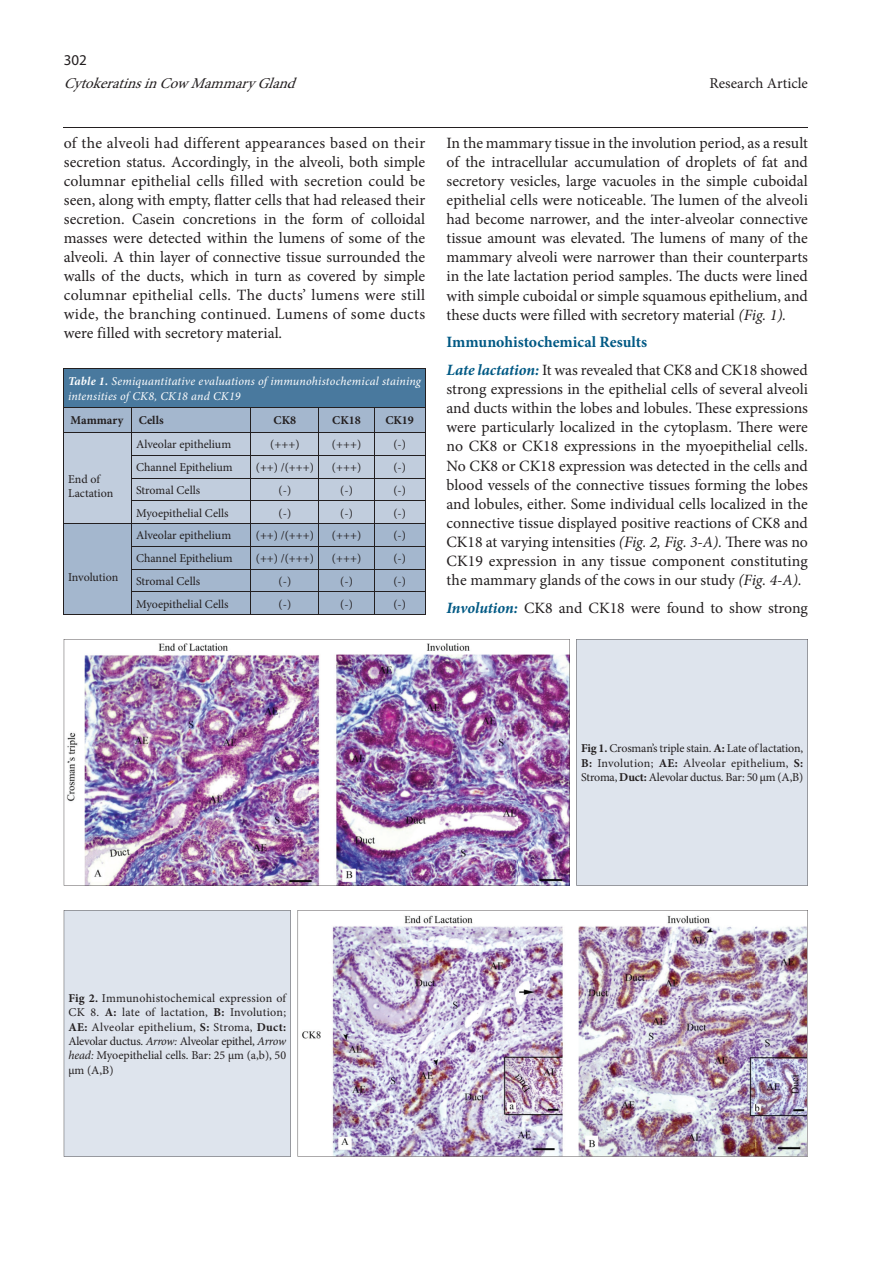
<style>
.page{position:relative;width:893px;height:1263px;background:#fff}
.page>*{position:absolute;margin:0;border:0;box-sizing:border-box;transform-origin:0 0}
.t1{font:15.75px/19px "Minion Pro";color:#231f20;text-align:justify}
.t2{font:italic 15px "Minion Pro";color:#231f20}
.t3{font:15px "Minion Pro";color:#231f20}
.t4{font:15px "Myriad Pro";color:#231f20}
.t5{font:12px/14.4px "Minion Pro";letter-spacing:-.005em;color:#231f20;text-align:justify}
.t6{font:italic 12px/14.4px "Minion Pro";letter-spacing:.015em;color:#fff}
.t7{font:700 12px "Minion Pro";color:#231f20}
.s1{font-style:italic}
.s2{font-weight:700;color:#005984}
.s3{font-weight:700;font-style:italic;color:#005984}
.s4{font-weight:700}
</style>
<div class="page">
<hr style="left:64px;top:128px;width:744px;height:1px;background:#231f20">
<div style="left:64px;top:369px;width:361px;height:38px;background:#49799e"></div>
<hr style="left:64px;top:369px;width:68px;height:1px;background:#231f20">
<hr style="left:64px;top:369px;width:1px;height:38px;background:#231f20">
<hr style="left:132px;top:369px;width:119px;height:1px;background:#231f20">
<hr style="left:251px;top:369px;width:68px;height:1px;background:#231f20">
<hr style="left:319px;top:369px;width:55px;height:1px;background:#231f20">
<hr style="left:374px;top:369px;width:51px;height:1px;background:#231f20">
<hr style="left:425px;top:369px;width:1px;height:38px;background:#231f20">
<hr style="left:64px;top:614px;width:68px;height:1px;background:#231f20">
<svg style="left:64px;top:407px;width:362px;height:207px;background:#a9b7ca"></svg>
<hr style="left:132px;top:614px;width:119px;height:1px;background:#231f20">
<hr style="left:251px;top:614px;width:68px;height:1px;background:#231f20">
<hr style="left:319px;top:614px;width:55px;height:1px;background:#231f20">
<hr style="left:374px;top:614px;width:51px;height:1px;background:#231f20">
<img style="left:64px;top:639px;width:506px;height:247px">
<img style="left:298px;top:910px;width:510px;height:247px">
<div style="left:576px;top:639px;width:232px;height:247px;background:#dee4ed"></div>
<div style="left:64px;top:910px;width:227px;height:247px;background:#dee4ed"></div>
<p class="t4" style="left:64px;top:51px;width:25px">302</p>
<p class="t2" style="left:64px;top:74px;width:240px">CytokeratinsinCowMammaryGland</p>
<p class="t3" style="left:709px;top:74px;width:100px">Research Article</p>
<p class="t1" style="left:64px;top:133px;width:363px">of the alveoli had different appearances based on their secretion status. Accordingly, in the alveoli, both simple columnar epithelial cells filled with secretion could be seen, along with empty, flatter cells that had released their secretion. Casein concretions in the form of colloidal masses were detected within the lumens of some of the alveoli. A thin layer of connective tissue surrounded the walls of the ducts, which in turn as covered by simple columnar epithelial cells. The ducts’ lumens were still wide, the branching continued. Lumens of some ducts were filled with secretory material.</p>
<p class="t1" style="left:446px;top:133px;width:363px">In the mammary tissue in the involution period, as a result of the intracellular accumulation of droplets of fat and secretory vesicles, large vacuoles in the simple cuboidal epithelial cells were noticeable. The lumen of the alveoli had become narrower, and the inter-alveolar connective tissue amount was elevated. The lumens of many of the mammary alveoli were narrower than their counterparts in the late lactation period samples. The ducts were lined with simple cuboidal or simple squamous epithelium, and these ducts were filled with secretory material <span class="s1">(Fig. 1).</span></p>
<p class="t1" style="left:446px;top:329px;width:363px;line-height:27.6px"><span class="s2">Immunohistochemical Results<br></span><span class="s3">Late lactation:</span> It was revealed that CK8 and CK18 showed</p>
<p class="t1" style="left:446px;top:380px;width:363px">strong expressions in the epithelial cells of several alveoli and ducts within the lobes and lobules. These expressions were particularly localized in the cytoplasm. There were no CK8 or CK18 expressions in the myoepithelial cells.<br>No CK8 or CK18 expression was detected in the cells and blood vessels of the connective tissues forming the lobes and lobules, either. Some individual cells localized in the connective tissue displayed positive reactions of CK8 and CK18 at varying intensities <span class="s1">(Fig. 2, Fig. 3-A).</span> There was no CK19 expression in any tissue component constituting the mammary glands of the cows in our study <span class="s1">(Fig. 4-A).</span></p>
<p class="t1" style="left:446px;top:598px;width:363px"><span class="s3">Involution:</span> CK8 and CK18 were found to show strong</p>
<p class="t6" style="left:68px;top:374px;width:354px"><span class="s4">Table 1.</span> Semiquantitative evaluations of immunohistochemical staining intensities of CK8, CK18 and CK19</p>
<p class="t7" style="left:71px;top:412px;width:54px">Mammary</p>
<p class="t7" style="left:139px;top:412px;width:26px">Cells</p>
<p class="t7" style="left:274px;top:412px;width:24px">CK8</p>
<p class="t7" style="left:332px;top:412px;width:30px">CK18</p>
<p class="t7" style="left:385px;top:412px;width:30px">CK19</p>
<p class="t5" style="left:136px;top:437px;width:97px">Alveolar epithelium</p>
<p class="t5" style="left:270px;top:437px;width:31px">(+++)</p>
<p class="t5" style="left:332px;top:437px;width:31px">(+++)</p>
<p class="t5" style="left:393px;top:437px;width:14px">(-)</p>
<p class="t5" style="left:136px;top:460px;width:98px">Channel Epithelium</p>
<p class="t5" style="left:256px;top:460px;width:60px">(++) /(+++)</p>
<p class="t5" style="left:332px;top:460px;width:31px">(+++)</p>
<p class="t5" style="left:393px;top:460px;width:14px">(-)</p>
<p class="t5" style="left:136px;top:483px;width:66px">Stromal Cells</p>
<p class="t5" style="left:279px;top:483px;width:14px">(-)</p>
<p class="t5" style="left:340px;top:483px;width:14px">(-)</p>
<p class="t5" style="left:393px;top:483px;width:14px">(-)</p>
<p class="t5" style="left:136px;top:506px;width:94px">Myoepithelial Cells</p>
<p class="t5" style="left:279px;top:506px;width:14px">(-)</p>
<p class="t5" style="left:340px;top:506px;width:14px">(-)</p>
<p class="t5" style="left:393px;top:506px;width:14px">(-)</p>
<p class="t5" style="left:68px;top:471px;width:47px">End of<br>Lactation</p>
<p class="t5" style="left:136px;top:528px;width:97px">Alveolar epithelium</p>
<p class="t5" style="left:256px;top:528px;width:60px">(++) /(+++)</p>
<p class="t5" style="left:332px;top:528px;width:31px">(+++)</p>
<p class="t5" style="left:393px;top:528px;width:14px">(-)</p>
<p class="t5" style="left:136px;top:551px;width:98px">Channel Epithelium</p>
<p class="t5" style="left:256px;top:551px;width:60px">(++) /(+++)</p>
<p class="t5" style="left:332px;top:551px;width:31px">(+++)</p>
<p class="t5" style="left:393px;top:551px;width:14px">(-)</p>
<p class="t5" style="left:136px;top:574px;width:66px">Stromal Cells</p>
<p class="t5" style="left:279px;top:574px;width:14px">(-)</p>
<p class="t5" style="left:340px;top:574px;width:14px">(-)</p>
<p class="t5" style="left:393px;top:574px;width:14px">(-)</p>
<p class="t5" style="left:136px;top:597px;width:94px">Myoepithelial Cells</p>
<p class="t5" style="left:279px;top:597px;width:14px">(-)</p>
<p class="t5" style="left:340px;top:597px;width:14px">(-)</p>
<p class="t5" style="left:393px;top:597px;width:14px">(-)</p>
<p class="t5" style="left:68px;top:570px;width:52px">Involution</p>
<p class="t5" style="left:68px;top:991px;width:219px"><span class="s4">Fig 2.</span> Immunohistochemical expression of CK 8. <span class="s4">A:</span> late of lactation, <span class="s4">B:</span> Involution; <span class="s4">AE:</span> Alveolar epithelium, <span class="s4">S:</span> Stroma, <span class="s4">Duct:<br></span>Alevolar ductus. <span class="s1">Arrow:</span> Alveolar epithel, <span class="s1">Arrow head:</span> Myoepithelial cells. Bar: 25 µm (a,b), 50 µm (A,B)</p>
<p class="t5" style="left:581px;top:741px;width:224px"><span class="s4">Fig 1.</span> Crosman’s triple stain. <span class="s4">A:</span> Late of lactation, <span class="s4">B:</span> Involution; <span class="s4">AE:</span> Alveolar epithelium, <span class="s4">S:<br></span>Stroma, <span class="s4">Duct:</span> Alevolar ductus. Bar: 50 µm (A,B)</p>
</div>
